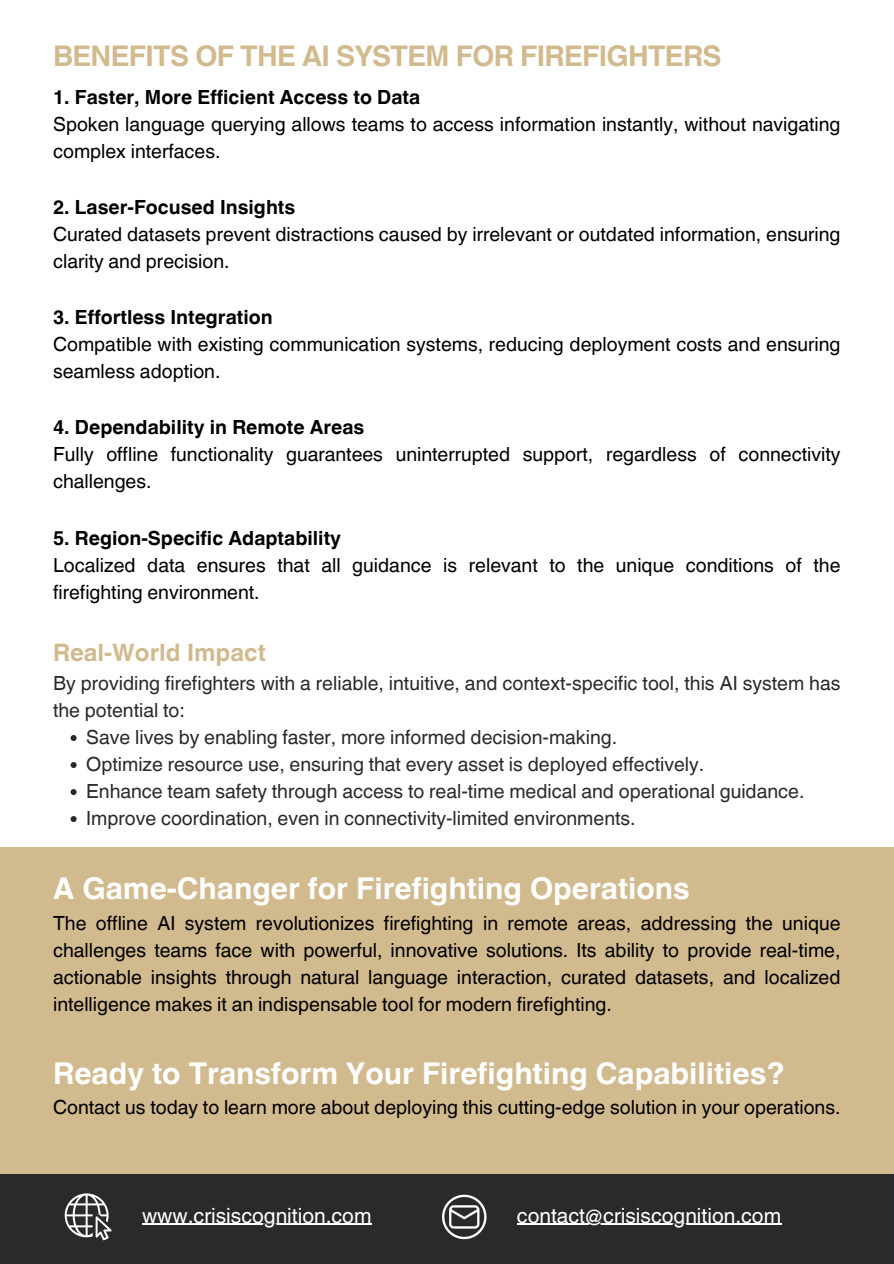
<style>
.page{position:relative;width:894px;height:1264px;background:#fff}
.page>*{position:absolute;margin:0;border:0;box-sizing:border-box;transform-origin:0 0}
.t1{font:700 30px "Helvetica World";color:#fff}
.t2{font:700 28.5px "Helvetica World";letter-spacing:-.025em;color:#d1ba8e}
.t3{font:700 24px "Helvetica World";color:#d1ba8e}
.t4{font:21px "Helvetica World";color:#fff}
.t5{font:19.5px/27px "Helvetica World";color:#000}
.t6{font:19.5px/27px "Helvetica World";color:#2a2a2a}
.t7{font:700 19.5px "Helvetica World";color:#000}
</style>
<div class="page">
<div style="left:0;top:847px;width:893px;height:416px;background:#d1ba8e"></div>
<svg style="left:71px;top:735px;width:6px;height:6px"></svg>
<svg style="left:71px;top:762px;width:6px;height:6px"></svg>
<svg style="left:71px;top:789px;width:6px;height:6px"></svg>
<svg style="left:71px;top:816px;width:6px;height:6px"></svg>
<div style="left:0;top:1174px;width:893px;height:89px;background:#2a2a2a"></div>
<svg style="left:65px;top:1193px;width:47px;height:47px"></svg>
<svg style="left:442px;top:1194px;width:44px;height:45px"></svg>
<hr style="left:142px;top:1223px;width:229px;height:1px;background:#fff">
<hr style="left:517px;top:1223px;width:263px;height:1px;background:#fff">
<h1 class="t2" style="left:53px;top:33px;width:670px">BENEFITS OF THE AI SYSTEM FOR FIREFIGHTERS</h1>
<p class="t7" style="left:53px;top:81px;width:368px">1. Faster, More Efficient Access to Data</p>
<p class="t5" style="left:53px;top:110px;width:788px">Spoken language querying allows teams to access information instantly, without navigating complex interfaces.</p>
<p class="t7" style="left:53px;top:191px;width:244px">2. Laser-Focused Insights</p>
<p class="t5" style="left:53px;top:221px;width:788px">Curated datasets prevent distractions caused by irrelevant or outdated information, ensuring clarity and precision.</p>
<p class="t7" style="left:53px;top:301px;width:221px">3. Effortless Integration</p>
<p class="t5" style="left:53px;top:331px;width:788px">Compatible with existing communication systems, reducing deployment costs and ensuring seamless adoption.</p>
<p class="t7" style="left:53px;top:411px;width:313px">4. Dependability in Remote Areas</p>
<p class="t5" style="left:53px;top:441px;width:788px">Fully offline functionality guarantees uninterrupted support, regardless of connectivity challenges.</p>
<p class="t7" style="left:53px;top:522px;width:289px">5. Region-Specific Adaptability</p>
<p class="t5" style="left:53px;top:551px;width:788px">Localized data ensures that all guidance is relevant to the unique conditions of the firefighting environment.</p>
<p class="t3" style="left:53px;top:633px;width:214px">Real-World Impact</p>
<p class="t6" style="left:53px;top:669px;width:788px">By providing firefighters with a reliable, intuitive, and context-specific tool, this AI system has the potential to:</p>
<p class="t6" style="left:86px;top:723px;width:532px">Save lives by enabling faster, more informed decision-making.</p>
<p class="t6" style="left:86px;top:750px;width:619px">Optimize resource use, ensuring that every asset is deployed effectively.</p>
<p class="t6" style="left:86px;top:777px;width:719px">Enhance team safety through access to real-time medical and operational guidance.</p>
<p class="t6" style="left:86px;top:804px;width:550px">Improve coordination, even in connectivity-limited environments.</p>
<p class="t1" style="left:53px;top:864px;width:638px">A Game-Changer for Firefighting Operations</p>
<p class="t5" style="left:53px;top:909px;width:788px;text-align:justify">The offline AI system revolutionizes firefighting in remote areas, addressing the unique challenges teams face with powerful, innovative solutions. Its ability to provide real-time, actionable insights through natural language interaction, curated datasets, and localized intelligence makes it an indispensable tool for modern firefighting.</p>
<p class="t1" style="left:53px;top:1048px;width:732px">Ready to Transform Your Firefighting Capabilities?</p>
<p class="t5" style="left:53px;top:1093px;width:788px">Contact us today to learn more about deploying this cutting-edge solution in your operations.</p>
<p class="t4" style="left:142px;top:1202px;width:231px">www.crisiscognition.com</p>
<p class="t4" style="left:517px;top:1202px;width:265px">contact@crisiscognition.com</p>
</div>
